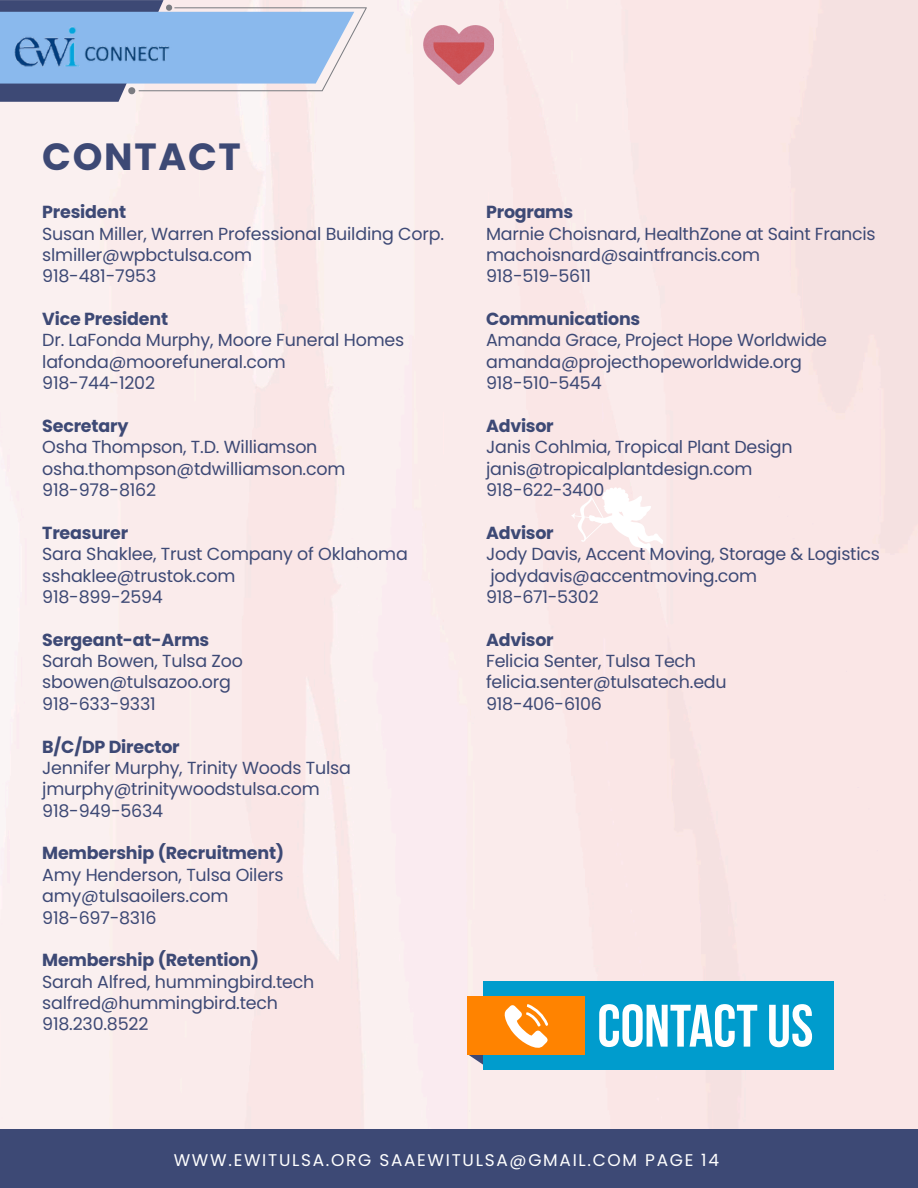
<style>
.page{position:relative;width:918px;height:1188px;background:#fff}
.page>*{position:absolute;margin:0;border:0;box-sizing:border-box;transform-origin:0 0}
.t1{font:700 37.8px "Poppins";letter-spacing:.045em;color:#3d4975}
.t2{font:17.4px/21.3px "Poppins";letter-spacing:-.01em;color:#3d4975}
.t3{font:700 17.4px "Poppins";letter-spacing:-.01em;color:#3d4975}
.t4{font:16.95px "Poppins";letter-spacing:.1em;color:#fff}
</style>
<div class="page">
<img style="left:0;top:0;width:918px;height:1129px">
<svg style="left:424px;top:25px;width:70px;height:60px;background:#da96a0"></svg>
<svg style="left:571px;top:487px;width:92px;height:68px"></svg>
<svg style="left:0;top:0;width:367px;height:102px"></svg>
<div style="left:0;top:1129px;width:918px;height:59px;background:#3d4975"></div>
<svg style="left:468px;top:1054px;width:15px;height:13px"></svg>
<div style="left:483px;top:981px;width:350px;height:88px;background:#009ccd"></div>
<div style="left:468px;top:996px;width:117px;height:58px;background:#ff8300"></div>
<svg style="left:599px;top:1004px;width:158px;height:43px"></svg>
<svg style="left:769px;top:1004px;width:43px;height:43px"></svg>
<svg style="left:505px;top:1004px;width:43px;height:44px"></svg>
<img style="left:0;top:24px;width:207px;height:55px">
<p class="t1" style="left:42px;top:131px;width:200px">CONTACT</p>
<h1 class="t3" style="left:42px;top:200px;width:85px">President</h1>
<p class="t2" style="left:42px;top:223px;width:403px">Susan Miller, Warren Professional Building Corp.</p>
<p class="t2" style="left:42px;top:244px;width:211px">slmiller@wpbctulsa.com</p>
<p class="t2" style="left:42px;top:266px;width:116px">918-481-7953</p>
<p class="t3" style="left:42px;top:307px;width:127px">Vice President</p>
<p class="t2" style="left:42px;top:330px;width:364px">Dr. LaFonda Murphy, Moore Funeral Homes</p>
<p class="t2" style="left:42px;top:351px;width:245px">lafonda@moorefuneral.com</p>
<p class="t2" style="left:42px;top:372px;width:114px">918-744-1202</p>
<p class="t3" style="left:42px;top:414px;width:88px">Secretary</p>
<p class="t2" style="left:42px;top:437px;width:277px">Osha Thompson, T.D. Williamson</p>
<p class="t2" style="left:42px;top:458px;width:305px">osha.thompson@tdwilliamson.com</p>
<p class="t2" style="left:42px;top:479px;width:115px">918-978-8162</p>
<p class="t3" style="left:42px;top:521px;width:88px">Treasurer</p>
<p class="t2" style="left:42px;top:543px;width:367px">Sara Shaklee, Trust Company of Oklahoma</p>
<p class="t2" style="left:42px;top:565px;width:195px">sshaklee@trustok.com</p>
<p class="t2" style="left:42px;top:586px;width:122px">918-899-2594</p>
<p class="t3" style="left:42px;top:627px;width:169px">Sergeant-at-Arms</p>
<p class="t2" style="left:42px;top:650px;width:202px">Sarah Bowen, Tulsa Zoo</p>
<p class="t2" style="left:42px;top:672px;width:190px">sbowen@tulsazoo.org</p>
<p class="t2" style="left:42px;top:693px;width:115px">918-633-9331</p>
<p class="t3" style="left:42px;top:734px;width:139px">B/C/DP Director</p>
<p class="t2" style="left:42px;top:757px;width:310px">Jennifer Murphy, Trinity Woods Tulsa</p>
<p class="t2" style="left:42px;top:779px;width:279px">jmurphy@trinitywoodstulsa.com</p>
<p class="t2" style="left:42px;top:800px;width:123px">918-949-5634</p>
<p class="t3" style="left:42px;top:841px;width:244px">Membership (Recruitment)</p>
<p class="t2" style="left:42px;top:864px;width:243px">Amy Henderson, Tulsa Oilers</p>
<p class="t2" style="left:42px;top:885px;width:188px">amy@tulsaoilers.com</p>
<p class="t2" style="left:42px;top:907px;width:116px">918-697-8316</p>
<p class="t3" style="left:42px;top:948px;width:219px">Membership (Retention)</p>
<p class="t2" style="left:42px;top:971px;width:274px">Sarah Alfred, hummingbird.tech</p>
<p class="t2" style="left:42px;top:992px;width:237px">salfred@hummingbird.tech</p>
<p class="t2" style="left:42px;top:1014px;width:108px">918.230.8522</p>
<p class="t3" style="left:486px;top:200px;width:89px">Programs</p>
<p class="t2" style="left:486px;top:223px;width:391px">Marnie Choisnard, HealthZone at Saint Francis</p>
<p class="t2" style="left:486px;top:244px;width:275px">machoisnard@saintfrancis.com</p>
<p class="t2" style="left:486px;top:266px;width:106px">918-519-5611</p>
<p class="t3" style="left:486px;top:307px;width:156px">Communications</p>
<p class="t2" style="left:486px;top:330px;width:342px">Amanda Grace, Project Hope Worldwide amanda@projecthopeworldwide.org</p>
<p class="t2" style="left:486px;top:372px;width:117px">918-510-5454</p>
<p class="t3" style="left:486px;top:414px;width:69px">Advisor</p>
<p class="t2" style="left:486px;top:437px;width:308px">Janis Cohlmia, Tropical Plant Design</p>
<p class="t2" style="left:486px;top:458px;width:268px">janis@tropicalplantdesign.com</p>
<p class="t2" style="left:486px;top:479px;width:120px">918-622-3400</p>
<p class="t3" style="left:486px;top:521px;width:69px">Advisor</p>
<p class="t2" style="left:486px;top:543px;width:395px">Jody Davis, Accent Moving, Storage &amp; Logistics</p>
<p class="t2" style="left:491px;top:565px;width:268px">jodydavis@accentmoving.com</p>
<p class="t2" style="left:486px;top:586px;width:114px">918-671-5302</p>
<p class="t3" style="left:486px;top:627px;width:69px">Advisor</p>
<p class="t2" style="left:486px;top:650px;width:212px">Felicia Senter, Tulsa Tech</p>
<p class="t2" style="left:486px;top:672px;width:242px">felicia.senter@tulsatech.edu</p>
<p class="t2" style="left:486px;top:693px;width:117px">918-406-6106</p>
<p class="t4" style="left:174px;top:1148px;width:547px">WWW.EWITULSA.ORG SAAEWITULSA@GMAIL.COM PAGE 14</p>
</div>
